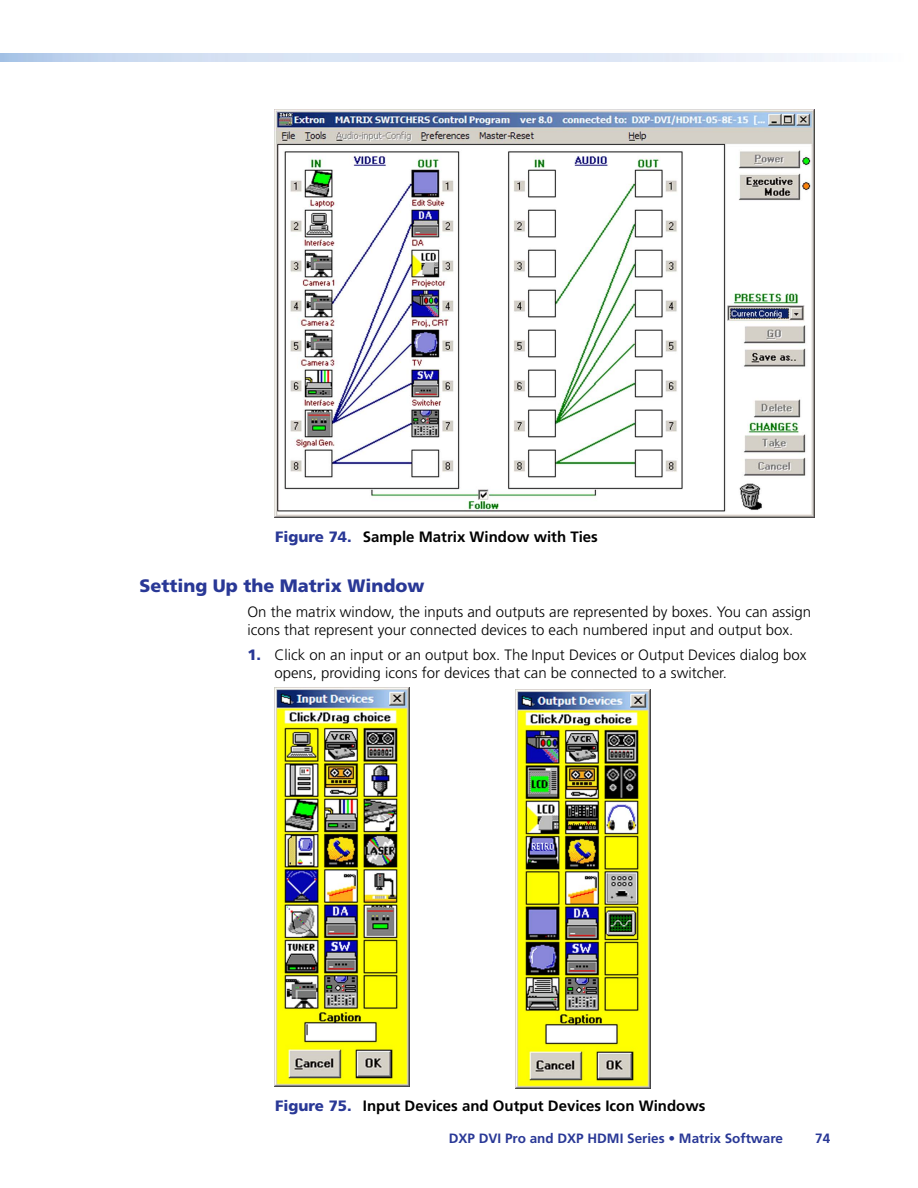
<style>
.page{position:relative;width:918px;height:1188px;background:#fff}
.page>*{position:absolute;margin:0;border:0;box-sizing:border-box;transform-origin:0 0}
.t1{font:900 18px "Frutiger";color:#293896}
.t2{font:300 15px/18px "Frutiger";color:#000}
.t3{font:700 15px "Frutiger";color:#000}
.t4{font:700 13.5px "Frutiger";color:#293896}
.s1{font-weight:900;color:#293896}
</style>
<div class="page">
<img style="left:274px;top:109px;width:540px;height:409px">
<img style="left:274px;top:688px;width:135px;height:399px">
<img style="left:515px;top:689px;width:135px;height:399px">
<p class="t3" style="left:275px;top:528px;width:324px"><span class="s1">Figure 74.</span> Sample Matrix Window with Ties</p>
<p class="t1" style="left:139px;top:575px;width:287px">Setting Up the Matrix Window</p>
<p class="t2" style="left:247px;top:603px;width:565px">On the matrix window, the inputs and outputs are represented by boxes. You can assign icons that represent your connected devices to each numbered input and output box.</p>
<p class="t2" style="left:274px;top:646px;width:534px;text-indent:-27px"><span class="s1">1.</span> Click on an input or an output box. The Input Devices or Output Devices dialog box opens, providing icons for devices that can be connected to a switcher.</p>
<p class="t3" style="left:275px;top:1097px;width:432px"><span class="s1">Figure 75.</span> Input Devices and Output Devices Icon Windows</p>
<p class="t4" style="left:449px;top:1131px;width:336px">DXP DVI Pro and DXP HDMI Series • Matrix Software</p>
<p class="t4" style="left:815px;top:1131px;width:17px">74</p>
</div>
